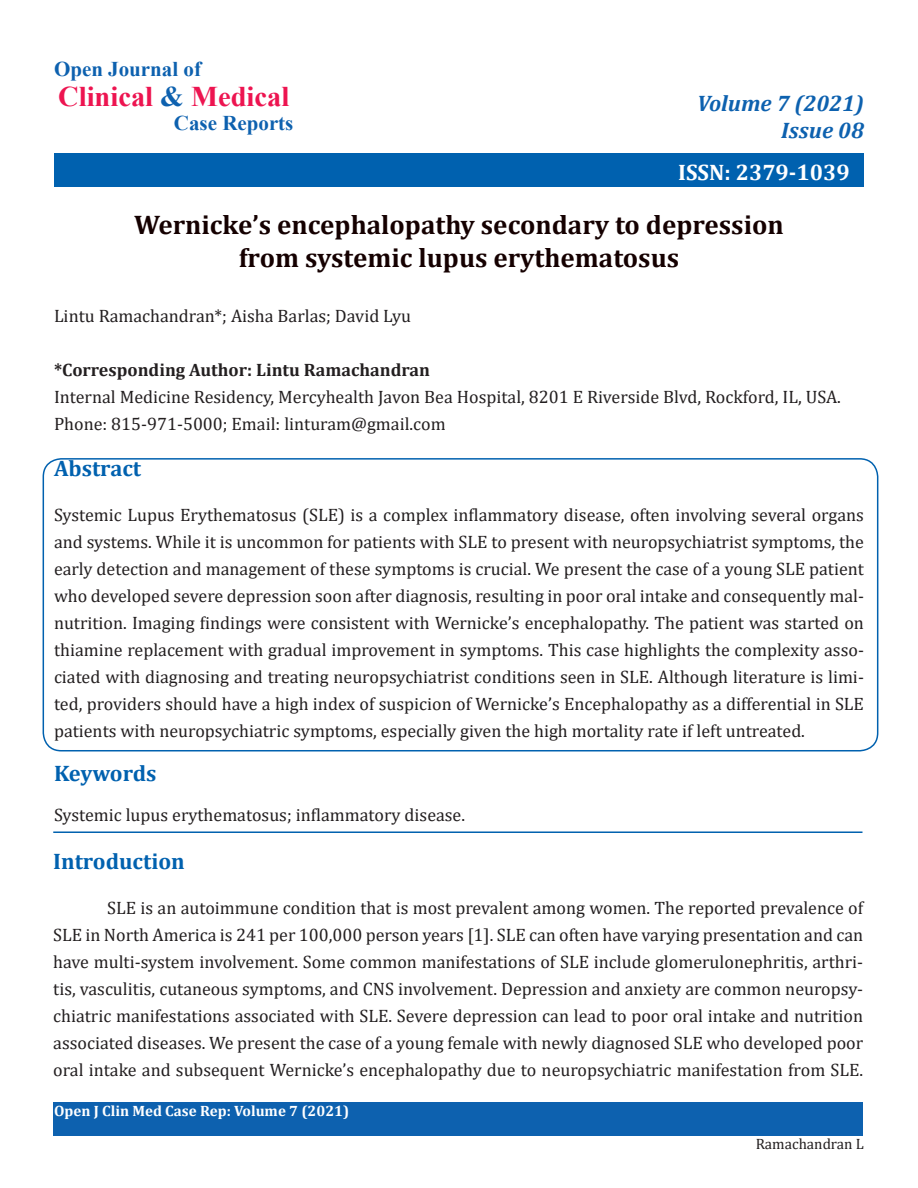
<style>
.page{position:relative;width:918px;height:1188px;background:#fff}
.page>*{position:absolute;margin:0;border:0;box-sizing:border-box;transform-origin:0 0}
.t1{font:700 28.5px "Times New Roman";color:#ed1450}
.t2{font:700 27px "Cambria";color:#150000}
.t3{font:700 22.5px "Cambria";color:#0061af}
.t4{font:italic 700 22.5px "Cambria";color:#0d61af}
.t5{font:700 22.5px "Cambria";color:#fff}
.t6{font:700 21px "Times New Roman";color:#0d61af}
.t7{font:18px/27px "Cambria";color:#231f20;text-align:justify}
.t8{font:700 18px "Cambria";color:#231f20}
.t9{font:700 15px "Cambria";color:#fff}
.t10{font:15px "Cambria";color:#231f20}
.s1{color:#0d61af}
</style>
<div class="page">
<div style="left:54px;top:153px;width:810px;height:34px;background:#0061af"></div>
<div style="left:53px;top:1102px;width:810px;height:34px;background:#0d61af"></div>
<div style="left:43px;top:458px;width:835px;height:293px;border:2px solid #0061af;border-radius:18px"></div>
<hr style="left:53px;top:831px;width:809px;height:2px;background:#0061af">
<p class="t6" style="left:54px;top:54px;width:149px">Open Journal of</p>
<p class="t1" style="left:58px;top:76px;width:233px">Clinical <span class="s1">&amp;</span> Medical</p>
<p class="t6" style="left:174px;top:108px;width:121px">Case Reports</p>
<p class="t4" style="left:697px;top:88px;width:168px">Volume 7 (2021)</p>
<p class="t4" style="left:781px;top:115px;width:84px">Issue 08</p>
<p class="t5" style="left:678px;top:156px;width:173px">ISSN: 2379-1039</p>
<p class="t2" style="left:134px;top:206px;width:651px">Wernicke’s encephalopathy secondary to depression</p>
<p class="t2" style="left:239px;top:239px;width:442px">from systemic lupus erythematosus</p>
<p class="t7" style="left:54px;top:302px;width:359px">Lintu Ramachandran*; Aisha Barlas; David Lyu</p>
<p class="t8" style="left:54px;top:357px;width:378px">*Corresponding Author: Lintu Ramachandran</p>
<p class="t7" style="left:54px;top:383px;width:789px">Internal Medicine Residency, Mercyhealth Javon Bea Hospital, 8201 E Riverside Blvd, Rockford, IL, USA.</p>
<p class="t7" style="left:54px;top:410px;width:393px">Phone: 815-971-5000; Email: linturam@gmail.com</p>
<p class="t3" style="left:54px;top:452px;width:89px">Abstract</p>
<p class="t7" style="left:54px;top:501px;width:812px">Systemic Lupus Erythematosus (SLE) is a complex inflammatory disease, often involving several organs and systems. While it is uncommon for patients with SLE to present with neuropsychiatrist symptoms, the early detection and management of these symptoms is crucial. We present the case of a young SLE patient who developed severe depression soon after diagnosis, resulting in poor oral intake and consequently mal&shy;nutrition. Imaging findings were consistent with Wernicke’s encephalopathy. The patient was started on thiamine replacement with gradual improvement in symptoms. This case highlights the complexity asso&shy;ciated with diagnosing and treating neuropsychiatrist conditions seen in SLE. Although literature is limi&shy;ted, providers should have a high index of suspicion of Wernicke’s Encephalopathy as a differential in SLE patients with neuropsychiatric symptoms, especially given the high mortality rate if left untreated.</p>
<p class="t3" style="left:54px;top:757px;width:104px">Keywords</p>
<p class="t7" style="left:54px;top:801px;width:413px">Systemic lupus erythematosus; inflammatory disease.</p>
<p class="t3" style="left:53px;top:845px;width:133px">Introduction</p>
<p class="t7" style="left:53px;top:894px;width:811px;text-indent:54px">SLE is an autoimmune condition that is most prevalent among women. The reported prevalence of SLE in North America is 241 per 100,000 person years [1]. SLE can often have varying presentation and can have multi-system involvement. Some common manifestations of SLE include glomerulonephritis, arthri&shy;tis, vasculitis, cutaneous symptoms, and CNS involvement. Depression and anxiety are common neuropsy&shy;chiatric manifestations associated with SLE. Severe depression can lead to poor oral intake and nutrition associated diseases. We present the case of a young female with newly diagnosed SLE who developed poor oral intake and subsequent Wernicke’s encephalopathy due to neuropsychiatric manifestation from SLE.</p>
<p class="t9" style="left:54px;top:1100px;width:297px">Open J Clin Med Case Rep: Volume 7 (2021)</p>
<p class="t10" style="left:756px;top:1135px;width:110px">Ramachandran L</p>
</div>
